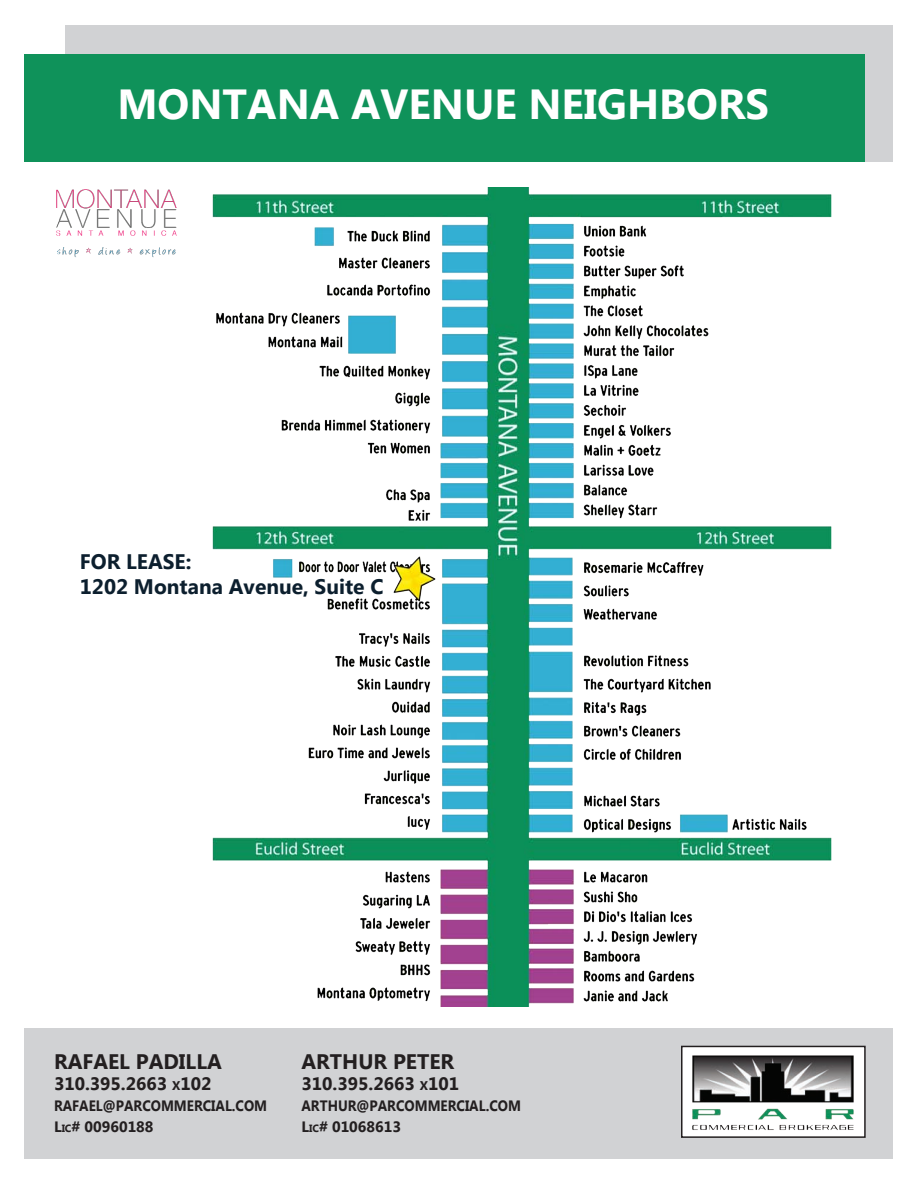
<style>
.page{position:relative;width:918px;height:1188px;background:#fff}
.page>*{position:absolute;margin:0;border:0;box-sizing:border-box;transform-origin:0 0}
.t1{font:700 42px "Microsoft Tai Le";color:#fff}
.t2{font:700 21px "Microsoft Tai Le";color:#0c1f2e}
.t3{font:700 21px "Microsoft Tai Le";color:#231f20}
.t4{font:700 18px "Microsoft Tai Le";color:#231f20}
.t5{font:700 15px "Microsoft Tai Le";color:#231f20;scale:.9 1}
.t6{font:700 15px "Microsoft Tai Le";color:#231f20}
.s1{font-size:12.6px}
.s2{font-size:10.5px}
</style>
<div class="page">
<div style="left:65px;top:26px;width:827px;height:136px;background:#d1d2d4"></div>
<div style="left:24px;top:54px;width:841px;height:108px;background:#0f925a"></div>
<div style="left:24px;top:1028px;width:868px;height:131px;background:#d1d2d4"></div>
<div style="left:682px;top:1046px;width:183px;height:91px;background:#fff"></div>
<img style="left:692px;top:1055px;width:162px;height:75px">
<div style="left:681px;top:1046px;width:185px;height:92px;border:2px solid #231f20"></div>
<img style="left:56px;top:189px;width:102px;height:69px">
<img style="left:158px;top:188px;width:674px;height:819px">
<p class="t1" style="left:117px;top:81px;width:653px">MONTANA AVENUE NEIGHBORS</p>
<p class="t2" style="left:80px;top:549px;width:113px">FOR LEASE:</p>
<p class="t2" style="left:80px;top:575px;width:305px">1202 Montana Avenue, Suite C</p>
<p class="t3" style="left:54px;top:1049px;width:169px">RAFAEL PADILLA</p>
<p class="t4" style="left:54px;top:1073px;width:159px">310.395.2663 <span class="s1">X</span>102</p>
<p class="t5" style="left:54px;top:1097px;width:238px">RAFAEL@PARCOMMERCIAL.COM</p>
<p class="t6" style="left:54px;top:1118px;width:101px">L<span class="s2">IC</span># 00960188</p>
<p class="t3" style="left:302px;top:1049px;width:154px">ARTHUR PETER</p>
<p class="t4" style="left:302px;top:1073px;width:159px">310.395.2663 <span class="s1">X</span>101</p>
<p class="t5" style="left:302px;top:1097px;width:245px">ARTHUR@PARCOMMERCIAL.COM</p>
<p class="t6" style="left:302px;top:1118px;width:101px">L<span class="s2">IC</span># 01068613</p>
</div>
